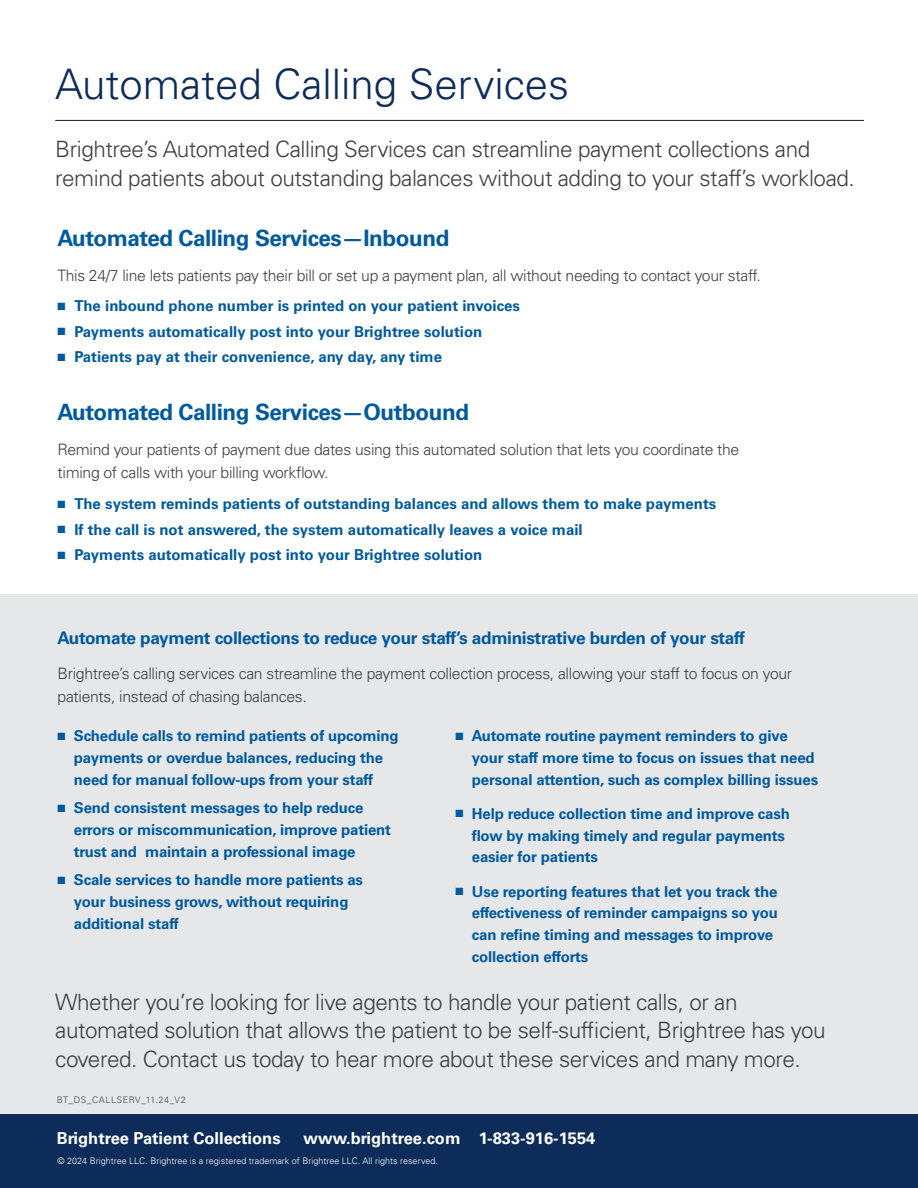
<style>
.page{position:relative;width:918px;height:1188px;background:#fff}
.page>*{position:absolute;margin:0;border:0;box-sizing:border-box;transform-origin:0 0}
.t1{font:300 42px "Univers LT Std";color:#0d2c5a}
.t2{font:300 22.5px/28.5px "Univers LT Std";letter-spacing:-.02em;color:#3e3e3f}
.t3{font:700 22.5px "Univers LT Std";letter-spacing:-.02em;color:#015a9d}
.t4{font:700 17.25px "Univers LT Std";letter-spacing:-.02em;color:#015a9d}
.t5{font:700 16.5px "Univers LT Std";color:#fff}
.t6{font:300 15.75px/22.5px "Univers LT Std";letter-spacing:-.02em;color:#3e3e3f}
.t7{font:700 15px/21.8px "Univers LT Std";letter-spacing:-.01em;color:#015a9d}
.t8{font:300 9px "Univers LT Std";color:#fff}
.t9{font:300 9px "Univers LT Std";letter-spacing:.06em;color:#424142}
</style>
<div class="page">
<div style="left:0;top:1114px;width:918px;height:74px;background:#0d2c5a"></div>
<div style="left:0;top:594px;width:918px;height:520px;background:#e6e7e9"></div>
<hr style="left:55px;top:120px;width:809px;height:1px;background:#231f20">
<h1 class="t1" style="left:55px;top:59px;width:516px">Automated Calling Services</h1>
<h2 class="t2" style="left:55px;top:135px;width:801px">Brightree’s Automated Calling Services can streamline payment collections and remind patients about outstanding balances without adding to your staff’s workload.</h2>
<h2 class="t3" style="left:58px;top:225px;width:393px">Automated Calling Services—Inbound</h2>
<p class="t6" style="left:58px;top:264px;width:705px">This 24/7 line lets patients pay their bill or set up a payment plan, all without needing to contact your staff.</p>
<p class="t7" style="left:58px;top:295px;width:464px">■ The inbound phone number is printed on your patient invoices</p>
<p class="t7" style="left:58px;top:321px;width:426px">■ Payments automatically post into your Brightree solution</p>
<p class="t7" style="left:58px;top:346px;width:386px">■ Patients pay at their convenience, any day, any time</p>
<h2 class="t3" style="left:58px;top:399px;width:413px">Automated Calling Services—Outbound</h2>
<p class="t6" style="left:58px;top:439px;width:683px">Remind your patients of payment due dates using this automated solution that lets you coordinate the timing of calls with your billing workflow.</p>
<p class="t7" style="left:58px;top:493px;width:660px">■ The system reminds patients of outstanding balances and allows them to make payments</p>
<p class="t7" style="left:58px;top:519px;width:527px">■ If the call is not answered, the system automatically leaves a voice mail</p>
<p class="t7" style="left:58px;top:544px;width:426px">■ Payments automatically post into your Brightree solution</p>
<p class="t4" style="left:58px;top:628px;width:689px">Automate payment collections to reduce your staff’s administrative burden of your staff</p>
<p class="t6" style="left:58px;top:662px;width:736px">Brightree’s calling services can streamline the payment collection process, allowing your staff to focus on your patients, instead of chasing balances.</p>
<p class="t7" style="left:74px;top:725px;width:326px;text-indent:-16px">■ Schedule calls to remind patients of upcoming payments or overdue balances, reducing the need for manual follow-ups from your staff</p>
<p class="t7" style="left:74px;top:797px;width:319px;text-indent:-16px">■ Send consistent messages to help reduce errors or miscommunication, improve patient trust and maintain a professional image</p>
<p class="t7" style="left:74px;top:869px;width:291px;text-indent:-16px">■ Scale services to handle more patients as your business grows, without requiring additional staff</p>
<p class="t7" style="left:472px;top:725px;width:348px;text-indent:-16px">■ Automate routine payment reminders to give your staff more time to focus on issues that need personal attention, such as complex billing issues</p>
<p class="t7" style="left:472px;top:803px;width:320px;text-indent:-16px">■ Help reduce collection time and improve cash flow by making timely and regular payments easier for patients</p>
<p class="t7" style="left:472px;top:880px;width:308px;text-indent:-16px">■ Use reporting features that let you track the effectiveness of reminder campaigns so you can refine timing and messages to improve collection efforts</p>
<h2 class="t2" style="left:55px;top:988px;width:772px">Whether you’re looking for live agents to handle your patient calls, or an automated solution that allows the patient to be self-sufficient, Brightree has you covered. Contact us today to hear more about these services and many more.</h2>
<p class="t9" style="left:57px;top:1094px;width:130px">BT_DS_CALLSERV_11.24_V2</p>
<p class="t5" style="left:57px;top:1128px;width:225px">Brightree Patient Collections</p>
<p class="t5" style="left:304px;top:1128px;width:293px">www.brightree.com 1-833-916-1554</p>
<p class="t8" style="left:58px;top:1155px;width:382px">© 2024 Brightree LLC. Brightree is a registered trademark of Brightree LLC. All rights reserved.</p>
</div>
